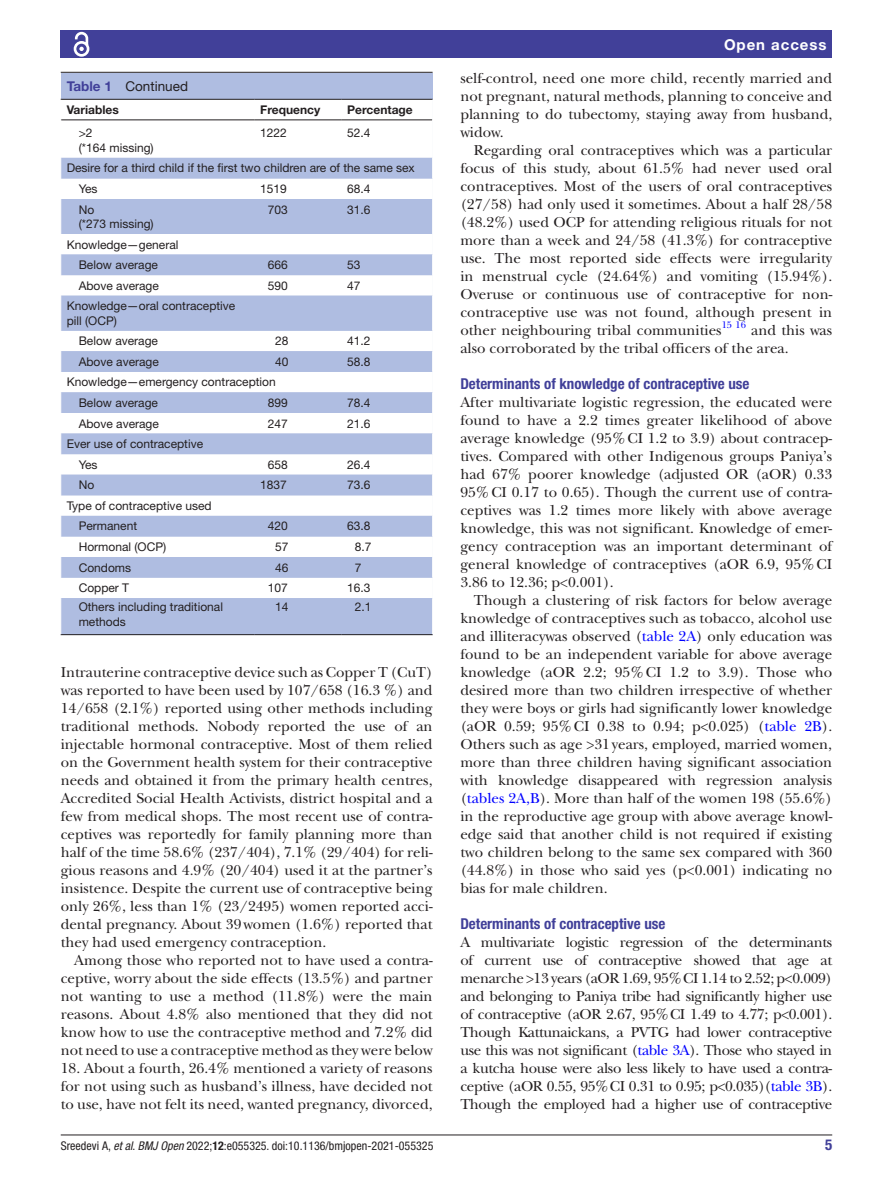
<style>
.page{position:relative;width:893px;height:1191px;background:#fff}
.page>*{position:absolute;margin:0;border:0;box-sizing:border-box;transform-origin:0 0}
.t1{font:15px/18px "New Baskerville";color:#231f20;text-align:justify}
.t2{font:700 condensed 15px "Helvetica Neue LT Std";color:#414099}
.t3{font:700 15px "Helvetica Neue LT Std";letter-spacing:.065em;color:#fff}
.t4{font:13.5px "Helvetica Neue LT Std";color:#231f20}
.t5{font:12px/20.5px "Helvetica Neue LT Std";color:#231f20}
.t6{font:condensed 12px "Helvetica Neue LT Std";color:#231f20}
.t7{font:700 12px "Helvetica Neue LT Std";color:#231f20}
.t8{font:9.9px "New Baskerville";color:#00f}
.s1{font-weight:700;color:#414099}
.s2{color:#00f}
.s3{font-style:italic}
.s4{font-weight:700}
</style>
<div class="page">
<hr style="left:61px;top:1134px;width:771px;height:1px;background:#231f20">
<div style="left:61px;top:31px;width:771px;height:27px;background:#414099"></div>
<svg style="left:73px;top:31px;width:17px;height:26px"></svg>
<svg style="left:61px;top:158px;width:371px;height:476px;fill:#afbde1"></svg>
<hr style="left:61px;top:99px;width:193px;height:1px;background:#231f20">
<hr style="left:61px;top:119px;width:193px;height:1px;background:#231f20">
<hr style="left:254px;top:99px;width:87px;height:1px;background:#231f20">
<hr style="left:254px;top:119px;width:87px;height:1px;background:#231f20">
<hr style="left:341px;top:99px;width:92px;height:1px;background:#231f20">
<hr style="left:341px;top:119px;width:91px;height:1px;background:#231f20">
<hr style="left:61px;top:634px;width:193px;height:1px;background:#231f20">
<hr style="left:254px;top:634px;width:87px;height:1px;background:#231f20">
<hr style="left:341px;top:634px;width:92px;height:1px;background:#231f20">
<div style="left:61px;top:73px;width:372px;height:18px;background:#afbde1"></div>
<hr style="left:61px;top:72px;width:372px;height:1px;background:#231f20">
<p class="t4" style="left:67px;top:78px;width:123px"><span class="s1">Table 1</span> Continued</p>
<p class="t7" style="left:67px;top:102px;width:54px">Variables</p>
<p class="t7" style="left:260px;top:102px;width:62px">Frequency</p>
<p class="t7" style="left:347px;top:102px;width:67px">Percentage</p>
<p class="t5" style="left:79px;top:126px;width:76px;line-height:14.4px">&gt;2<br>(*164 missing)</p>
<p class="t5" style="left:260px;top:123px;width:28px">1222</p>
<p class="t5" style="left:347px;top:123px;width:25px">52.4</p>
<p class="t5" style="left:79px;top:158px;width:338px;text-indent:-12px">Desire for a third child if the first two children are of the same sex<br>Yes</p>
<p class="t5" style="left:260px;top:178px;width:28px">1519</p>
<p class="t5" style="left:347px;top:178px;width:25px">68.4</p>
<p class="t5" style="left:79px;top:202px;width:76px;line-height:14.4px">No<br>(*273 missing)</p>
<p class="t5" style="left:268px;top:199px;width:22px">703</p>
<p class="t5" style="left:347px;top:199px;width:25px">31.6</p>
<p class="t5" style="left:79px;top:234px;width:101px;text-indent:-12px">Knowledge—general<br>Below average</p>
<p class="t5" style="left:268px;top:254px;width:22px">666</p>
<p class="t5" style="left:347px;top:254px;width:15px">53</p>
<p class="t5" style="left:79px;top:275px;width:82px">Above average</p>
<p class="t5" style="left:268px;top:275px;width:22px">590</p>
<p class="t5" style="left:347px;top:275px;width:15px">47</p>
<p class="t5" style="left:67px;top:299px;width:170px;line-height:14.4px">Knowledge—oral contraceptive pill (OCP)</p>
<p class="t5" style="left:79px;top:330px;width:81px">Below average</p>
<p class="t5" style="left:275px;top:330px;width:15px">28</p>
<p class="t5" style="left:347px;top:330px;width:25px">41.2</p>
<p class="t5" style="left:79px;top:351px;width:82px">Above average</p>
<p class="t5" style="left:275px;top:351px;width:15px">40</p>
<p class="t5" style="left:347px;top:351px;width:25px">58.8</p>
<p class="t5" style="left:79px;top:372px;width:199px;text-indent:-12px">Knowledge—emergency contraception<br>Below average</p>
<p class="t5" style="left:268px;top:392px;width:22px">899</p>
<p class="t5" style="left:347px;top:392px;width:25px">78.4</p>
<p class="t5" style="left:79px;top:413px;width:82px">Above average</p>
<p class="t5" style="left:268px;top:413px;width:22px">247</p>
<p class="t5" style="left:347px;top:413px;width:25px">21.6</p>
<p class="t5" style="left:79px;top:433px;width:126px;text-indent:-12px">Ever use of contraceptive<br>Yes</p>
<p class="t5" style="left:268px;top:454px;width:22px">658</p>
<p class="t5" style="left:347px;top:454px;width:25px">26.4</p>
<p class="t5" style="left:79px;top:474px;width:17px">No</p>
<p class="t5" style="left:260px;top:474px;width:28px">1837</p>
<p class="t5" style="left:347px;top:474px;width:25px">73.6</p>
<p class="t5" style="left:79px;top:495px;width:134px;text-indent:-12px">Type of contraceptive used<br>Permanent</p>
<p class="t5" style="left:268px;top:516px;width:22px">420</p>
<p class="t5" style="left:347px;top:516px;width:25px">63.8</p>
<p class="t5" style="left:79px;top:536px;width:89px">Hormonal (OCP)</p>
<p class="t5" style="left:275px;top:536px;width:15px">57</p>
<p class="t5" style="left:355px;top:536px;width:18px">8.7</p>
<p class="t5" style="left:79px;top:557px;width:54px">Condoms</p>
<p class="t5" style="left:275px;top:557px;width:15px">46</p>
<p class="t5" style="left:355px;top:557px;width:8px">7</p>
<p class="t5" style="left:79px;top:577px;width:52px">Copper T</p>
<p class="t5" style="left:268px;top:577px;width:22px">107</p>
<p class="t5" style="left:347px;top:577px;width:25px">16.3</p>
<p class="t5" style="left:79px;top:599px;width:146px;line-height:14.4px">Others including traditional methods</p>
<p class="t5" style="left:275px;top:596px;width:15px">14</p>
<p class="t5" style="left:355px;top:596px;width:18px">2.1</p>
<p class="t1" style="left:61px;top:663px;width:373px">Intrauterine contraceptive device such as Copper T (CuT) was reported to have been used by 107/658 (16.3 %) and 14/658 (2.1%) reported using other methods including traditional methods. Nobody reported the use of an injectable hormonal contraceptive. Most of them relied on the Government health system for their contraceptive needs and obtained it from the primary health centres, Accredited Social Health Activists, district hospital and a few from medical shops. The most recent use of contra&shy;ceptives was reportedly for family planning more than half of the time 58.6% (237/404), 7.1% (29/404) for reli&shy;gious reasons and 4.9% (20/404) used it at the partner’s insistence. Despite the current use of contraceptive being only 26%, less than 1% (23/2495) women reported acci&shy;dental pregnancy. About 39women (1.6%) reported that they had used emergency contraception.</p>
<p class="t1" style="left:61px;top:951px;width:373px;text-indent:14px">Among those who reported not to have used a contra&shy;ceptive, worry about the side effects (13.5%) and partner not wanting to use a method (11.8%) were the main reasons. About 4.8% also mentioned that they did not know how to use the contraceptive method and 7.2% did not need to use a contraceptive method as they were below</p>
<p class="t1" style="left:61px;top:1059px;width:373px">18. About a fourth, 26.4% mentioned a variety of reasons for not using such as husband’s illness, have decided not to use, have not felt its need, wanted pregnancy, divorced,</p>
<p class="t3" style="left:724px;top:35px;width:104px">Open access</p>
<p class="t1" style="left:460px;top:69px;width:373px">self-control, need one more child, recently married and not pregnant, natural methods, planning to conceive and planning to do tubectomy, staying away from husband, widow.</p>
<p class="t1" style="left:460px;top:141px;width:373px;text-indent:13px">Regarding oral contraceptives which was a particular focus of this study, about 61.5% had never used oral contraceptives. Most of the users of oral contraceptives (27/58) had only used it sometimes. About a half 28/58 (48.2%) used OCP for attending religious rituals for not more than a week and 24/58 (41.3%) for contraceptive use. The most reported side effects were irregularity in menstrual cycle (24.64%) and vomiting (15.94%).<br>Overuse or continuous use of contraceptive for non&shy;contraceptive use was not found, although present in other neighbouring tribal communities</p>
<p class="t8" style="left:722px;top:319px;width:26px">15 16</p>
<p class="t1" style="left:460px;top:321px;width:373px;text-indent:291px">and this was also corroborated by the tribal officers of the area.</p>
<p class="t2" style="left:460px;top:375px;width:291px">Determinants of knowledge of contraceptive use</p>
<p class="t1" style="left:460px;top:393px;width:373px">After multivariate logistic regression, the educated were found to have a 2.2 times greater likelihood of above average knowledge (95%CI 1.2 to 3.9) about contracep&shy;tives. Compared with other Indigenous groups Paniya’s had 67% poorer knowledge (adjusted OR (aOR) 0.33<br>95%CI 0.17 to 0.65). Though the current use of contra&shy;ceptives was 1.2 times more likely with above average knowledge, this was not significant. Knowledge of emer&shy;gency contraception was an important determinant of general knowledge of contraceptives (aOR 6.9, 95%CI 3.86 to 12.36; p&lt;0.001).</p>
<p class="t1" style="left:460px;top:591px;width:373px;text-indent:14px">Though a clustering of risk factors for below average knowledge of contraceptives such as tobacco, alcohol use and illiteracywas observed (<span class="s2">table 2A</span>) only education was found to be an independent variable for above average knowledge (aOR 2.2; 95%CI 1.2 to 3.9). Those who desired more than two children irrespective of whether they were boys or girls had significantly lower knowledge (aOR 0.59; 95%CI 0.38 to 0.94; p&lt;0.025) (<span class="s2">table 2B</span>).<br>Others such as age &gt;31years, employed, married women, more than three children having significant association with knowledge disappeared with regression analysis (<span class="s2">tables 2A,B</span>). More than half of the women 198 (55.6%) in the reproductive age group with above average knowl&shy;edge said that another child is not required if existing two children belong to the same sex compared with 360 (44.8%) in those who said yes (p&lt;0.001) indicating no bias for male children.</p>
<p class="t2" style="left:460px;top:915px;width:207px">Determinants of contraceptive use</p>
<p class="t1" style="left:460px;top:933px;width:373px">A multivariate logistic regression of the determinants of current use of contraceptive showed that age at menarche &gt;13 years (aOR 1.69, 95%CI 1.14 to 2.52; p&lt;0.009) and belonging to Paniya tribe had significantly higher use of contraceptive (aOR 2.67, 95%CI 1.49 to 4.77; p&lt;0.001).<br>Though Kattunaickans, a PVTG had lower contraceptive use this was not significant (<span class="s2">table 3A</span>). Those who stayed in a kutcha house were also less likely to have used a contra&shy;ceptive (aOR 0.55, 95%CI 0.31 to 0.95; p&lt;0.035)(<span class="s2">table 3B</span>).<br>Though the employed had a higher use of contraceptive</p>
<p class="t6" style="left:61px;top:1138px;width:374px">Sreedevi A, <span class="s3">et al</span>. <span class="s3">BMJ Open</span> 2022;<span class="s4">12</span>:e055325. doi:10.1136/bmjopen-2021-055325</p>
<p class="t2" style="left:825px;top:1135px;width:9px">5</p>
</div>
